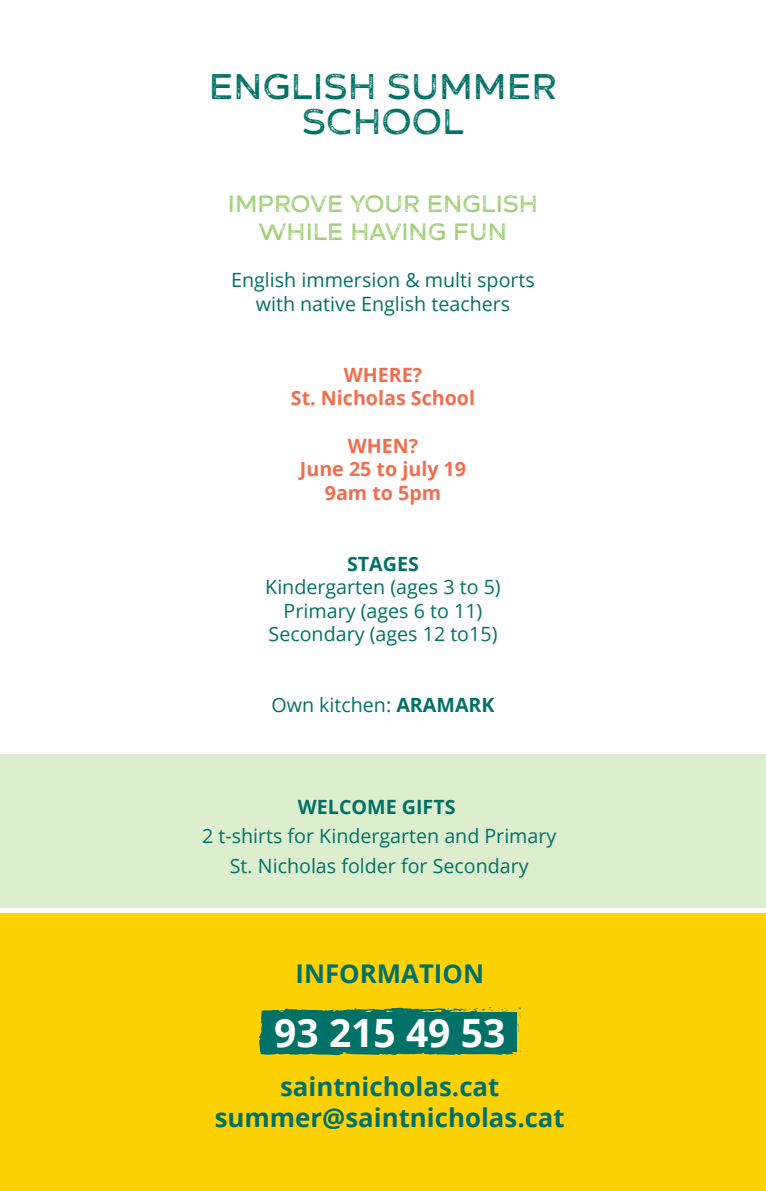
<style>
.page{position:relative;width:766px;height:1191px;background:#fff}
.page>*{position:absolute;margin:0;border:0;box-sizing:border-box;transform-origin:0 0}
.t1{font:700 39px "Open Sans";color:#fff}
.t2{font:35.55px/34.8px "Zing Sans Rust SB Base G";color:#007167;text-align:center}
.t3{font:700 25.8px/31px "Open Sans";color:#007167;text-align:center}
.t4{font:23.55px/28.3px "Zing Sans Rust SB Base G";color:#9ecf75;text-align:center}
.t5{font:19.65px/23.5px "Open Sans";color:#007167;text-align:center}
.t6{font:700 19.65px/23.5px "Open Sans";color:#f26d4e;text-align:center}
.t7{font:700 19.65px "Open Sans";color:#007167}
.s1{font-weight:700}
</style>
<div class="page">
<div style="left:0;top:754px;width:765px;height:153px;background:#ddeece"></div>
<div style="left:0;top:914px;width:765px;height:277px;background:#fed105"></div>
<svg style="left:259px;top:1007px;width:262px;height:49px;background:#1d7c5b"></svg>
<h2 class="t2" style="left:209px;top:70px;width:349px">ENGLISH SUMMER<br>SCHOOL</h2>
<p class="t4" style="left:228px;top:190px;width:311px">IMPROVE YOUR ENGLISH<br>WHILE HAVING FUN</p>
<p class="t5" style="left:231px;top:268px;width:305px">English immersion &amp; multi sports with native English teachers</p>
<p class="t6" style="left:291px;top:362px;width:186px">WHERE?<br>St. Nicholas School</p>
<p class="t6" style="left:300px;top:433px;width:168px">WHEN?<br>June 25 to july 19<br>9am to 5pm</p>
<p class="t7" style="left:347px;top:549px;width:73px">STAGES</p>
<p class="t5" style="left:265px;top:574px;width:237px">Kindergarten (ages 3 to 5)<br>Primary (ages 6 to 11)<br>Secondary (ages 12 to15)</p>
<p class="t5" style="left:271px;top:692px;width:225px">Own kitchen: <span class="s1">ARAMARK</span></p>
<p class="t7" style="left:298px;top:792px;width:159px">WELCOME GIFTS</p>
<p class="t5" style="left:202px;top:820px;width:355px;line-height:29.5px">2 t-shirts for Kindergarten and Primary<br>St. Nicholas folder for Secondary</p>
<h3 class="t3" style="left:295px;top:957px;width:190px">INFORMATION</h3>
<h1 class="t1" style="left:274px;top:1005px;width:232px">93 215 49 53</h1>
<h3 class="t3" style="left:214px;top:1070px;width:351px">saintnicholas.cat summer@saintnicholas.cat</h3>
</div>
